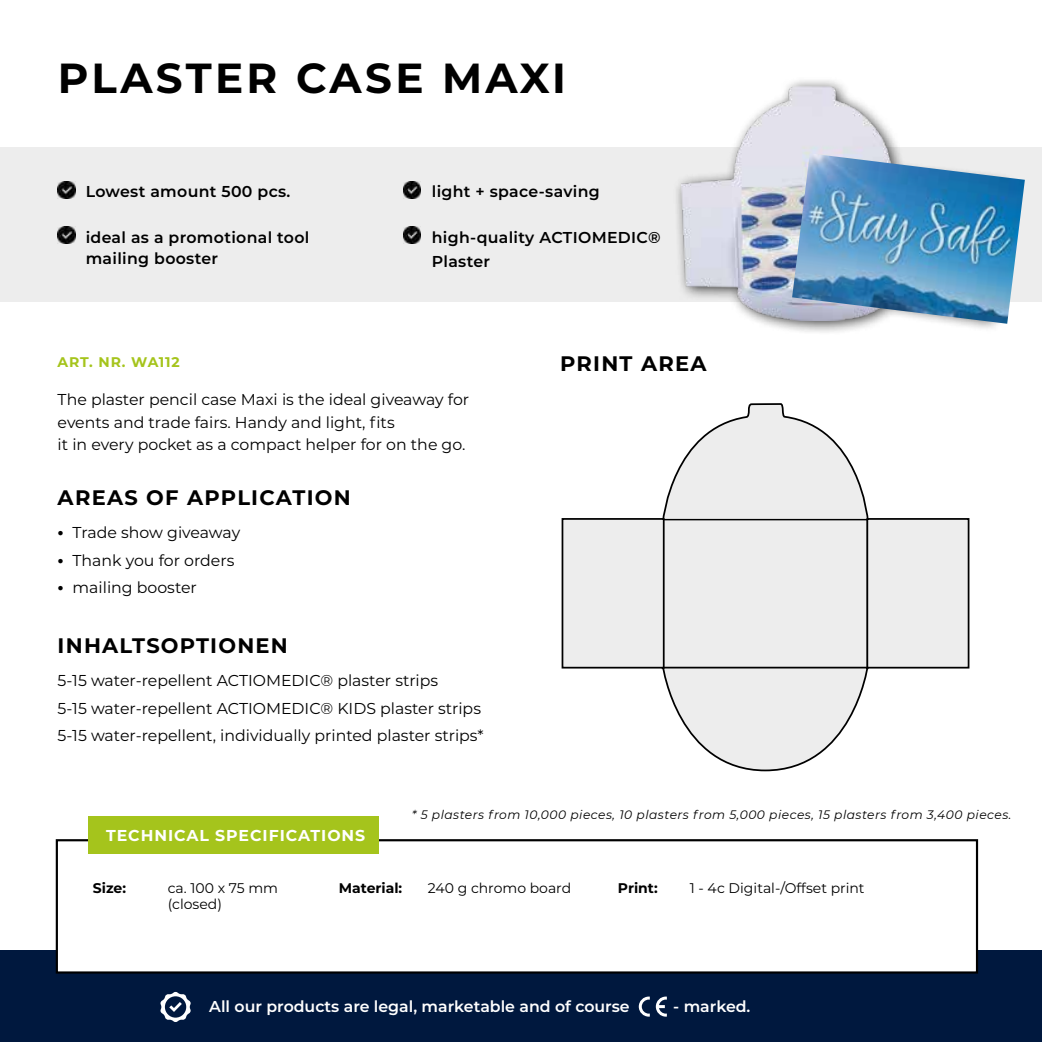
<style>
.page{position:relative;width:1042px;height:1042px;background:#fff}
.page>*{position:absolute;margin:0;border:0;box-sizing:border-box;transform-origin:0 0}
.t1{font:700 42px "Montserrat";letter-spacing:.08em;color:#000}
.t2{font:700 21px "Montserrat";letter-spacing:.06em;color:#000}
.t3{font:15.75px/22.8px "Montserrat";color:#000}
.t4{font:600 15.75px/21px "Montserrat";letter-spacing:.02em;color:#000}
.t5{font:600 15.75px "Montserrat";color:#fff}
.t6{font:700 15.75px "Montserrat";letter-spacing:.06em;color:#fff}
.t7{font:14px/16.8px "Montserrat";color:#000}
.t8{font:700 14px "Montserrat";color:#000}
.t9{font:700 14px "Montserrat";letter-spacing:.06em;color:#a5c41c}
.t10{font:italic 12.25px "Montserrat";letter-spacing:.04em;color:#000}
.s1{font-weight:700;font-size:17.5px}
</style>
<div class="page">
<div style="left:0;top:950px;width:1042px;height:92px;background:#00183e"></div>
<svg style="left:639px;top:996px;width:11px;height:20px"></svg>
<svg style="left:656px;top:996px;width:11px;height:20px"></svg>
<svg style="left:160px;top:992px;width:31px;height:30px"></svg>
<div style="left:0;top:147px;width:1042px;height:155px;background:#ededed"></div>
<div style="left:57px;top:840px;width:920px;height:132px;background:#fff"></div>
<div style="left:56px;top:839px;width:922px;height:134px;border:2px solid #000"></div>
<div style="left:88px;top:816px;width:290px;height:38px;background:#a5c41c"></div>
<img style="left:58px;top:182px;width:17px;height:17px">
<img style="left:58px;top:227px;width:17px;height:17px">
<img style="left:403px;top:182px;width:18px;height:17px">
<img style="left:403px;top:227px;width:18px;height:17px">
<div style="left:672px;top:77px;width:346px;height:258px;background:#000;opacity:.75"></div>
<img style="left:681px;top:86px;width:322px;height:234px">
<div style="left:662px;top:519px;width:205px;height:149px;background:#ededed"></div>
<svg style="left:662px;top:403px;width:207px;height:117px"></svg>
<svg style="left:661px;top:666px;width:208px;height:106px"></svg>
<div style="left:562px;top:519px;width:102px;height:149px;background:#ededed"></div>
<div style="left:561px;top:518px;width:103px;height:150px;border:2px solid #000"></div>
<div style="left:867px;top:519px;width:101px;height:149px;background:#ededed"></div>
<div style="left:866px;top:518px;width:103px;height:150px;border:2px solid #000"></div>
<img style="left:792px;top:153px;width:233px;height:171px">
<h1 class="t1" style="left:58px;top:48px;width:509px">PLASTER CASE MAXI</h1>
<p class="t4" style="left:86px;top:180px;width:206px">Lowest amount 500 pcs.</p>
<p class="t4" style="left:86px;top:226px;width:225px">ideal as a promotional tool mailing booster</p>
<p class="t4" style="left:432px;top:180px;width:169px">light + space-saving</p>
<p class="t4" style="left:432px;top:224px;width:230px;line-height:24.8px">high-quality ACTIOMEDIC®<br>Plaster</p>
<p class="t9" style="left:58px;top:352px;width:123px">ART. NR. WA112</p>
<p class="t3" style="left:58px;top:387px;width:413px">The plaster pencil case Maxi is the ideal giveaway for events and trade fairs. Handy and light, fits<br>it in every pocket as a compact helper for on the go.</p>
<h2 class="t2" style="left:58px;top:483px;width:295px">AREAS OF APPLICATION</h2>
<p class="t3" style="left:58px;top:520px;width:184px"><span class="s1">•</span> Trade show giveaway</p>
<p class="t3" style="left:58px;top:548px;width:178px"><span class="s1">•</span> Thank you for orders</p>
<p class="t3" style="left:58px;top:576px;width:141px"><span class="s1">•</span> mailing booster</p>
<h2 class="t2" style="left:58px;top:631px;width:232px">INHALTSOPTIONEN</h2>
<p class="t3" style="left:58px;top:666px;width:427px;line-height:27.7px">5-15 water-repellent ACTIOMEDIC® plaster strips<br>5-15 water-repellent ACTIOMEDIC® KIDS plaster strips<br>5-15 water-repellent, individually printed plaster strips*</p>
<h2 class="t2" style="left:560px;top:348px;width:148px">PRINT AREA</h2>
<p class="t6" style="left:106px;top:824px;width:261px">TECHNICAL SPECIFICATIONS</p>
<p class="t10" style="left:412px;top:806px;width:601px">* 5 plasters from 10,000 pieces, 10 plasters from 5,000 pieces, 15 plasters from 3,400 pieces.</p>
<p class="t8" style="left:93px;top:877px;width:35px">Size:</p>
<p class="t7" style="left:168px;top:879px;width:112px">ca. 100 x 75 mm (closed)</p>
<p class="t8" style="left:339px;top:877px;width:65px">Material:</p>
<p class="t7" style="left:428px;top:879px;width:145px">240 g chromo board</p>
<p class="t8" style="left:618px;top:877px;width:41px">Print:</p>
<p class="t7" style="left:690px;top:879px;width:176px">1 - 4c Digital-/Offset print</p>
<p class="t5" style="left:209px;top:995px;width:422px">All our products are legal, marketable and of course</p>
<p class="t5" style="left:673px;top:995px;width:79px">- marked.</p>
</div>
